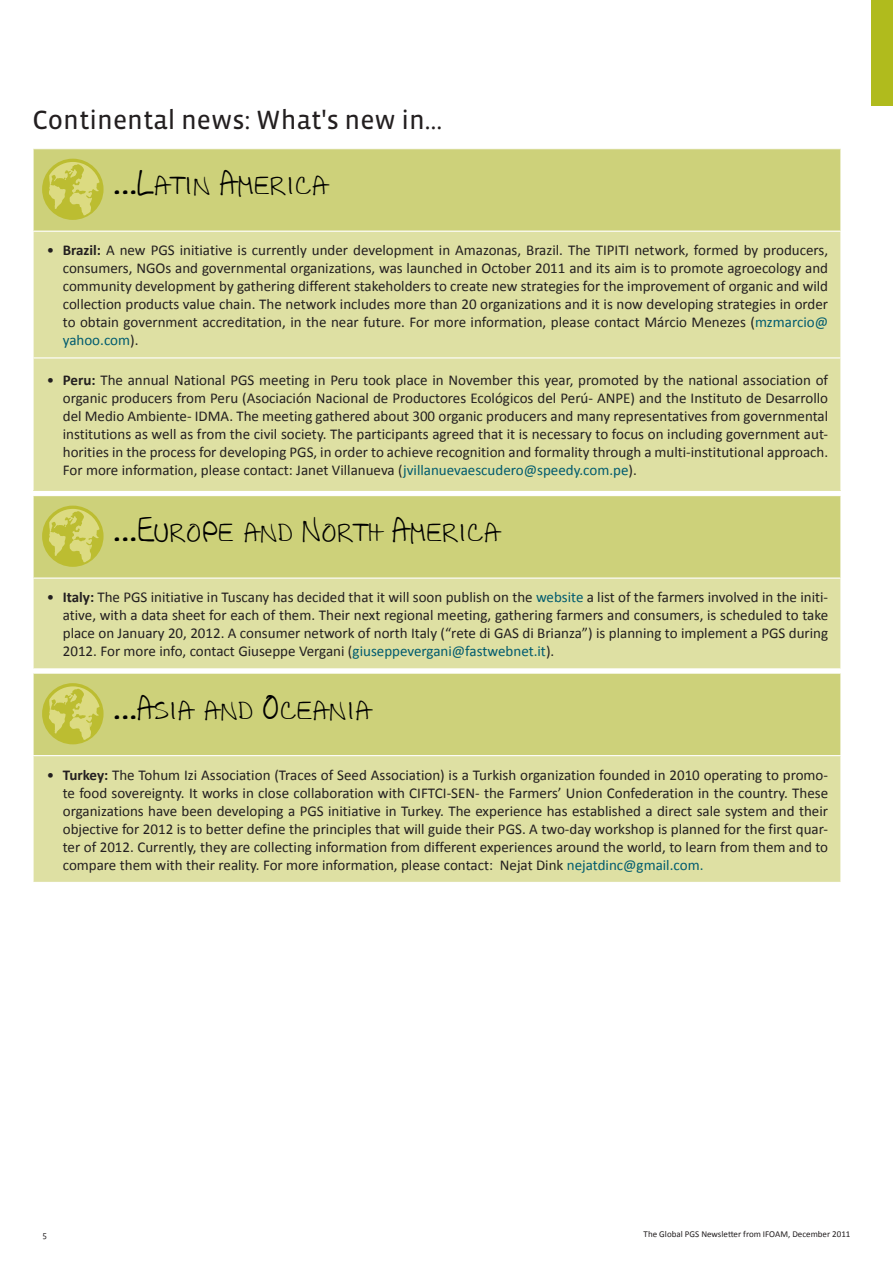
<style>
.page{position:relative;width:893px;height:1263px;background:#fff}
.page>*{position:absolute;margin:0;border:0;box-sizing:border-box;transform-origin:0 0}
.t1{font:27px "All Caps";color:#000}
.t2{font:27px "Vista Sans OT";color:#231f20}
.t3{font:15px/18px "Calibri";color:#231f20;text-align:justify}
.t4{font:9px "Calibri";color:#231f20}
.t5{font:9px "Vista Sans OT";color:#231f20}
.s1{font-weight:700}
.s2{color:#005b6f}
</style>
<div class="page">
<div style="left:872px;top:0;width:21px;height:106px;background:#b0bb1d"></div>
<div style="left:33px;top:496px;width:808px;height:82px;background:#cdd17a"></div>
<div style="left:33px;top:578px;width:808px;height:91px;background:#dee0a3"></div>
<hr style="left:32px;top:577px;width:809px;height:2px;background:#fff">
<hr style="left:32px;top:579px;width:2px;height:89px;background:#fff">
<hr style="left:840px;top:579px;width:1px;height:89px;background:#fff">
<hr style="left:32px;top:496px;width:2px;height:81px;background:#fff">
<hr style="left:840px;top:496px;width:1px;height:81px;background:#fff">
<hr style="left:32px;top:668px;width:809px;height:1px;background:#fff">
<div style="left:42px;top:506px;width:62px;height:61px;background:#bcbd31;border-radius:50%"></div>
<svg style="left:49px;top:509px;width:51px;height:53px"></svg>
<div style="left:33px;top:149px;width:808px;height:82px;background:#cdd17a"></div>
<div style="left:33px;top:232px;width:808px;height:259px;background:#dee0a3"></div>
<hr style="left:32px;top:149px;width:2px;height:82px;background:#fff">
<hr style="left:840px;top:149px;width:1px;height:82px;background:#fff">
<hr style="left:32px;top:232px;width:2px;height:125px;background:#fff">
<hr style="left:840px;top:232px;width:1px;height:125px;background:#fff">
<hr style="left:32px;top:357px;width:809px;height:1px;background:#fff">
<hr style="left:32px;top:358px;width:2px;height:132px;background:#fff">
<hr style="left:840px;top:358px;width:1px;height:132px;background:#fff">
<div style="left:42px;top:159px;width:62px;height:61px;background:#bcbd31;border-radius:50%"></div>
<svg style="left:49px;top:162px;width:51px;height:53px"></svg>
<div style="left:33px;top:673px;width:808px;height:83px;background:#cdd17a"></div>
<div style="left:33px;top:756px;width:808px;height:126px;background:#dee0a3"></div>
<hr style="left:32px;top:755px;width:809px;height:1px;background:#fff">
<hr style="left:32px;top:756px;width:2px;height:126px;background:#fff">
<hr style="left:840px;top:756px;width:1px;height:126px;background:#fff">
<hr style="left:32px;top:672px;width:809px;height:2px;background:#fff">
<hr style="left:32px;top:674px;width:2px;height:81px;background:#fff">
<hr style="left:840px;top:674px;width:1px;height:81px;background:#fff">
<div style="left:42px;top:683px;width:62px;height:61px;background:#bcbd31;border-radius:50%"></div>
<svg style="left:49px;top:686px;width:51px;height:54px"></svg>
<h1 class="t2" style="left:32px;top:106px;width:411px">Continental news: What's new in…</h1>
<h1 class="t1" style="left:113px;top:170px;width:217px">...Latin America</h1>
<p class="t3" style="left:63px;top:241px;width:767px;text-indent:-16px">• <span class="s1">Brazil:</span> A new PGS initiative is currently under development in Amazonas, Brazil. The TIPITI network, formed by producers, consumers, NGOs and governmental organizations, was launched in October 2011 and its aim is to promote agroecology and community development by gathering different stakeholders to create new strategies for the improvement of organic and wild collection products value chain. The network includes more than 20 organizations and it is now developing strategies in order to obtain government accreditation, in the near future. For more information, please contact Márcio Menezes (<span class="s2">mzmarcio@ yahoo.com</span>).</p>
<p class="t3" style="left:63px;top:371px;width:767px;text-indent:-16px">• <span class="s1">Peru:</span> The annual National PGS meeting in Peru took place in November this year, promoted by the national association of organic producers from Peru (Asociación Nacional de Productores Ecológicos del Perú- ANPE) and the Instituto de Desarrollo del Medio Ambiente- IDMA. The meeting gathered about 300 organic producers and many representatives from governmental institutions as well as from the civil society. The participants agreed that it is necessary to focus on including government aut&shy;horities in the process for developing PGS, in order to achieve recognition and formality through a multi-institutional approach.<br>For more information, please contact: Janet Villanueva (<span class="s2">jvillanuevaescudero@speedy.com.pe</span>).</p>
<h1 class="t1" style="left:113px;top:517px;width:389px">...Europe and North America</h1>
<p class="t3" style="left:63px;top:588px;width:767px;text-indent:-16px">• <span class="s1">Italy:</span> The PGS initiative in Tuscany has decided that it will soon publish on the <span class="s2">website</span> a list of the farmers involved in the initi&shy;ative, with a data sheet for each of them. Their next regional meeting, gathering farmers and consumers, is scheduled to take place on January 20, 2012. A consumer network of north Italy (“rete di GAS di Brianza”) is planning to implement a PGS during 2012. For more info, contact Giuseppe Vergani (<span class="s2">giuseppevergani@fastwebnet.it</span>).</p>
<h1 class="t1" style="left:113px;top:694px;width:261px">...Asia and Oceania</h1>
<p class="t3" style="left:63px;top:766px;width:767px;text-indent:-16px">• <span class="s1">Turkey:</span> The Tohum Izi Association (Traces of Seed Association) is a Turkish organization founded in 2010 operating to promo&shy;te food sovereignty. It works in close collaboration with CIFTCI-SEN- the Farmers’ Union Confederation in the country. These organizations have been developing a PGS initiative in Turkey. The experience has established a direct sale system and their objective for 2012 is to better define the principles that will guide their PGS. A two-day workshop is planned for the first quar&shy;ter of 2012. Currently, they are collecting information from different experiences around the world, to learn from them and to compare them with their reality. For more information, please contact: Nejat Dink <span class="s2">nejatdinc@gmail.com.</span></p>
<p class="t5" style="left:43px;top:1230px;width:6px">5</p>
<p class="t4" style="left:644px;top:1228px;width:208px">The Global PGS Newsletter from IFOAM, December 2011</p>
</div>
